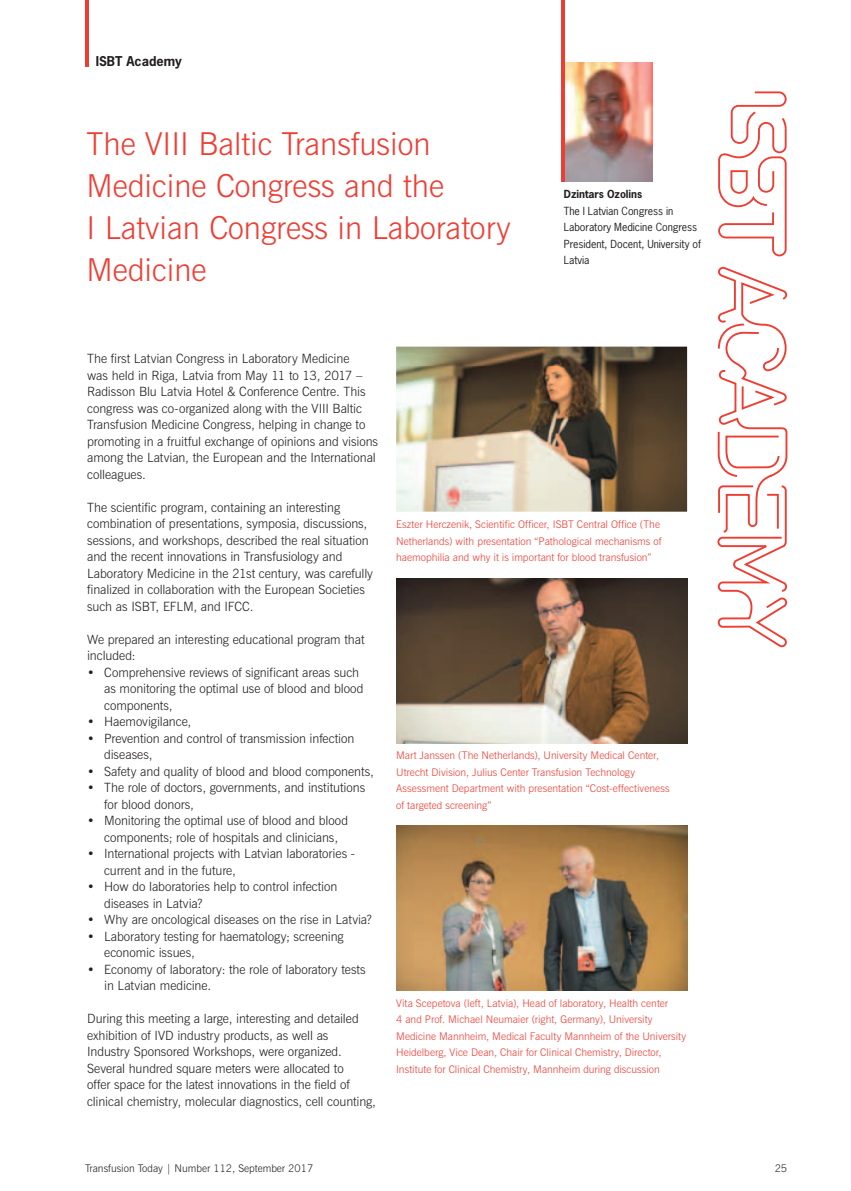
<style>
.page{position:relative;width:851px;height:1191px;background:#fff}
.page>*{position:absolute;margin:0;border:0;box-sizing:border-box;transform-origin:0 0}
.t1{font:300 31.5px/42px "News Gothic BT";color:#ee3e34}
.t2{font:300 12.75px/16.5px "News Gothic BT";letter-spacing:-.005em;color:#231f20}
.t3{font:700 12.75px "News Gothic";color:#231f20}
.t4{font:300 10.5px/16.5px "News Gothic BT";color:#ee3e34}
.t5{font:10.5px/16.5px "News Gothic";letter-spacing:-.005em;color:#231f20}
.t6{font:300 10.5px "News Gothic BT";color:#231f20}
.t7{font:700 10.5px "News Gothic";letter-spacing:-.005em;color:#231f20}
</style>
<div class="page">
<hr style="left:85px;top:0;width:3px;height:66px;background:#ee3e34">
<svg style="left:718px;top:91px;width:68px;height:165px"></svg>
<svg style="left:717px;top:266px;width:70px;height:381px"></svg>
<img style="left:564px;top:62px;width:88px;height:119px">
<hr style="left:561px;top:0;width:3px;height:182px;background:#ee3e34">
<img style="left:396px;top:346px;width:291px;height:166px">
<img style="left:397px;top:354px;width:204px;height:11px">
<img style="left:396px;top:578px;width:291px;height:165px">
<img style="left:396px;top:825px;width:291px;height:165px">
<p class="t3" style="left:96px;top:53px;width:88px">ISBT Academy</p>
<h1 class="t1" style="left:87px;top:122px;width:426px">The VIII Baltic Transfusion<br>Medicine Congress and the<br>I Latvian Congress in Laboratory<br>Medicine</h1>
<p class="t7" style="left:564px;top:187px;width:80px">Dzintars Ozolins</p>
<p class="t5" style="left:564px;top:202px;width:138px">The I Latvian Congress in<br>Laboratory Medicine Congress<br>President, Docent, University of<br>Latvia</p>
<p class="t2" style="left:87px;top:350px;width:292px">The first Latvian Congress in Laboratory Medicine<br>was held in Riga, Latvia from May 11 to 13, 2017 – Radisson Blu Latvia Hotel &amp; Conference Centre. This congress was co-organized along with the VIII Baltic Transfusion Medicine Congress, helping in change to promoting in a fruitful exchange of opinions and visions among the Latvian, the European and the International colleagues.</p>
<p class="t2" style="left:87px;top:499px;width:287px">The scientific program, containing an interesting combination of presentations, symposia, discussions, sessions, and workshops, described the real situation and the recent innovations in Transfusiology and Laboratory Medicine in the 21st century, was carefully finalized in collaboration with the European Societies such as ISBT, EFLM, and IFCC.</p>
<p class="t2" style="left:87px;top:631px;width:279px">We prepared an interesting educational program that included:</p>
<p class="t2" style="left:104px;top:664px;width:261px;text-indent:-17px">• Comprehensive reviews of significant areas such as monitoring the optimal use of blood and blood components,</p>
<p class="t2" style="left:87px;top:713px;width:106px">• Haemovigilance,</p>
<p class="t2" style="left:104px;top:730px;width:252px;text-indent:-17px">• Prevention and control of transmission infection diseases,</p>
<p class="t2" style="left:87px;top:763px;width:288px">• Safety and quality of blood and blood components,</p>
<p class="t2" style="left:104px;top:779px;width:262px;text-indent:-17px">• The role of doctors, governments, and institutions for blood donors,</p>
<p class="t2" style="left:87px;top:812px;width:262px;text-align:center">• Monitoring the optimal use of blood and blood components; role of hospitals and clinicians,</p>
<p class="t2" style="left:104px;top:845px;width:252px;text-indent:-17px">• International projects with Latvian laboratories - current and in the future,</p>
<p class="t2" style="left:104px;top:878px;width:235px;text-indent:-17px">• How do laboratories help to control infection diseases in Latvia?</p>
<p class="t2" style="left:87px;top:911px;width:286px">• Why are oncological diseases on the rise in Latvia?</p>
<p class="t2" style="left:104px;top:928px;width:241px;text-indent:-17px">• Laboratory testing for haematology; screening economic issues,</p>
<p class="t2" style="left:104px;top:961px;width:263px;text-indent:-17px">• Economy of laboratory: the role of laboratory tests in Latvian medicine.</p>
<p class="t2" style="left:87px;top:1010px;width:290px">During this meeting a large, interesting and detailed exhibition of IVD industry products, as well as<br>Industry Sponsored Workshops, were organized.<br>Several hundred square meters were allocated to<br>offer space for the latest innovations in the field of clinical chemistry, molecular diagnostics, cell counting,</p>
<p class="t4" style="left:396px;top:516px;width:267px">Eszter Herczenik, Scientific Officer, ISBT Central Office (The<br>Netherlands) with presentation “Pathological mechanisms of haemophilia and why it is important for blood transfusion”</p>
<p class="t4" style="left:396px;top:747px;width:275px">Mart Janssen (The Netherlands), University Medical Center, Utrecht Division, Julius Center Transfusion Technology Assessment Department with presentation “Cost-effectiveness of targeted screening”</p>
<p class="t4" style="left:396px;top:994px;width:291px">Vita Scepetova (left, Latvia), Head of laboratory, Health center<br>4 and Prof. Michael Neumaier (right, Germany), University Medicine Mannheim, Medical Faculty Mannheim of the University Heidelberg, Vice Dean, Chair for Clinical Chemistry, Director, Institute for Clinical Chemistry, Mannheim during discussion</p>
<p class="t6" style="left:85px;top:1161px;width:229px">Transfusion Today | Number 112, September 2017</p>
<p class="t6" style="left:774px;top:1161px;width:14px">25</p>
</div>
